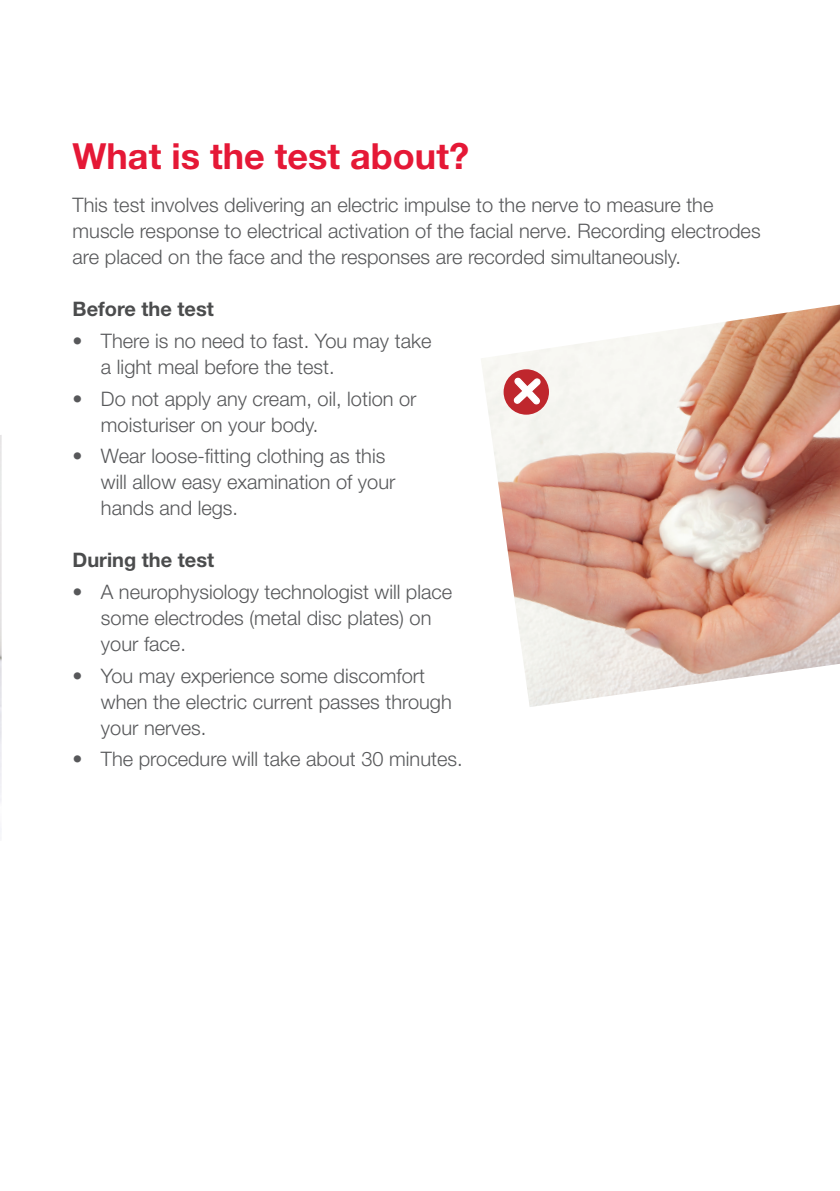
<style>
.page{position:relative;width:840px;height:1191px;background:#fff}
.page>*{position:absolute;margin:0;border:0;box-sizing:border-box;transform-origin:0 0}
.t1{font:700 36px "Helvetica Neue LT Std";color:#e51836}
.t2{font:300 20px/26px "Helvetica Neue LT Std";color:#57585a}
.t3{font:700 20px "Helvetica Neue LT Std";color:#4b4c4d}
</style>
<div class="page">
<img style="left:481px;top:304px;width:358px;height:403px">
<svg style="left:503px;top:369px;width:45px;height:46px"></svg>
<svg style="left:513px;top:378px;width:27px;height:26px"></svg>
<img style="left:0;top:435px;width:2px;height:397px">
<h1 class="t1" style="left:73px;top:134px;width:398px">What is the test about?</h1>
<p class="t2" style="left:73px;top:192px;width:689px">This test involves delivering an electric impulse to the nerve to measure the muscle response to electrical activation of the facial nerve. Recording electrodes are placed on the face and the responses are recorded simultaneously.</p>
<p class="t3" style="left:73px;top:297px;width:143px">Before the test</p>
<p class="t2" style="left:101px;top:327px;width:332px;text-indent:-28px">• There is no need to fast. You may take a light meal before the test.</p>
<p class="t2" style="left:101px;top:385px;width:317px;text-indent:-28px">• Do not apply any cream, oil, lotion or moisturiser on your body.</p>
<p class="t2" style="left:101px;top:443px;width:296px;text-indent:-28px">• Wear loose-fitting clothing as this will allow easy examination of your hands and legs.</p>
<p class="t3" style="left:73px;top:548px;width:143px">During the test</p>
<p class="t2" style="left:101px;top:578px;width:352px;text-indent:-28px">• A neurophysiology technologist will place some electrodes (metal disc plates) on your face.</p>
<p class="t2" style="left:101px;top:662px;width:352px;text-indent:-28px">• You may experience some discomfort when the electric current passes through your nerves.</p>
<p class="t2" style="left:73px;top:746px;width:391px">• The procedure will take about 30 minutes.</p>
</div>
